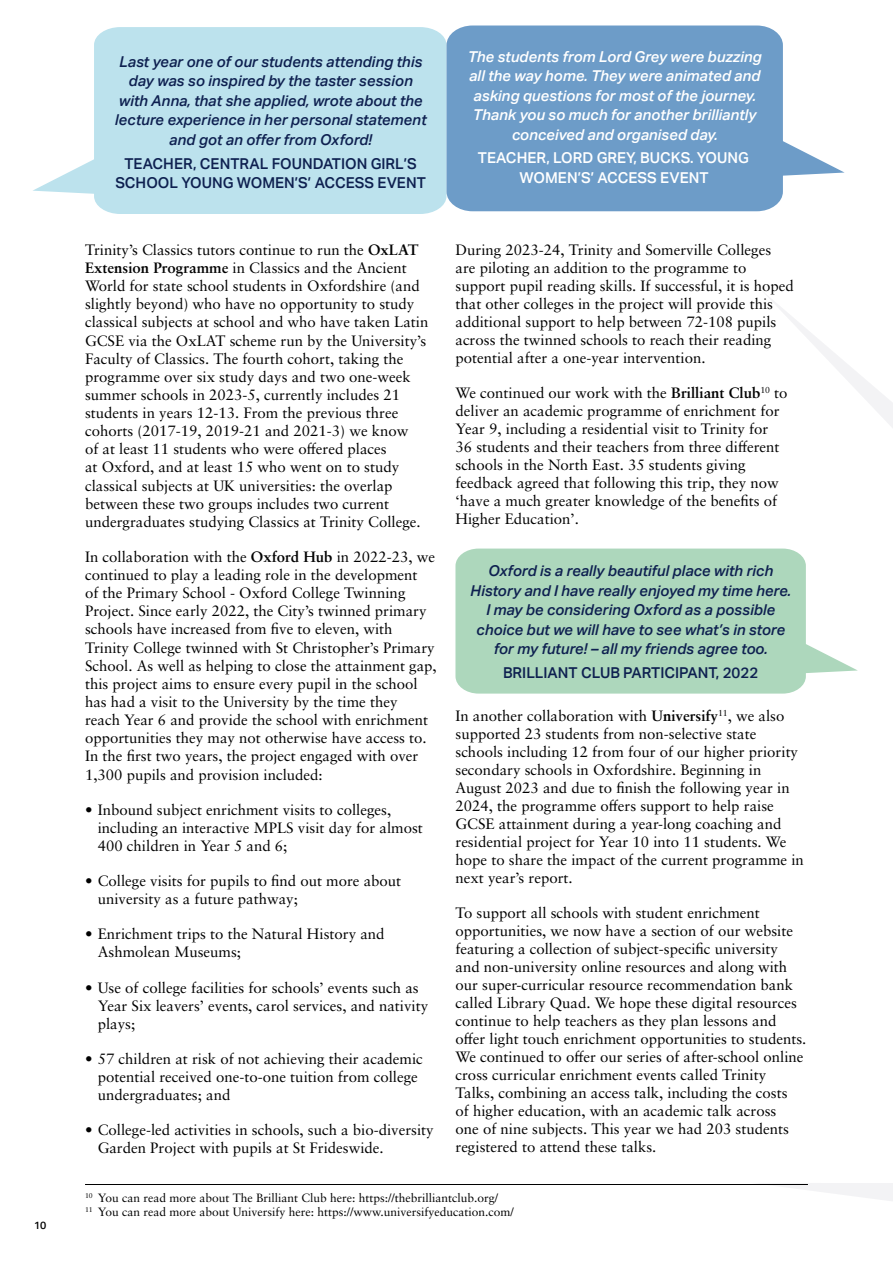
<style>
.page{position:relative;width:893px;height:1263px;background:#fff}
.page>*{position:absolute;margin:0;border:0;box-sizing:border-box;transform-origin:0 0}
.Body_copy{font:15px/18.1px "Sabon LT Pro";color:#000}
.t1{font:italic 500 15px/19.5px "Aktiv Grotesk";color:#0e2050;text-align:center}
.t2{font:italic 500 15px/19.5px "Aktiv Grotesk";color:#fff;text-align:center}
.t3{font:500 15px/19.5px "Aktiv Grotesk";color:#0e2050;text-align:center}
.t4{font:500 15px/19.5px "Aktiv Grotesk";color:#fff;text-align:center}
.Body_copy-2{font:12px "Sabon LT Pro";color:#000}
.t5{font:500 10.5px "Aktiv Grotesk";color:#000}
.s1{font-weight:700}
</style>
<div class="page">
<svg style="left:758px;top:296px;width:135px;height:253px"></svg>
<svg style="left:758px;top:1183px;width:135px;height:18px"></svg>
<div style="left:94px;top:27px;width:352px;height:187px;background:#bce2ed"></div>
<div style="left:446px;top:26px;width:337px;height:185px;background:#6d9cc8"></div>
<div style="left:455px;top:549px;width:351px;height:145px;background:#add7bc"></div>
<svg style="left:793px;top:637px;width:65px;height:37px"></svg>
<svg style="left:33px;top:158px;width:64px;height:36px"></svg>
<hr style="left:85px;top:1184px;width:723px;height:1px;background:#000">
<svg style="left:780px;top:140px;width:65px;height:36px"></svg>
<p class="t5" style="left:34px;top:1219px;width:14px">10</p>
<p class="t1" style="left:115px;top:52px;width:313px">Last year one of our students attending this day was so inspired by the taster session with Anna, that she applied, wrote about the lecture experience in her personal statement and got an offer from Oxford!</p>
<p class="t3" style="left:115px;top:154px;width:312px">TEACHER, CENTRAL FOUNDATION GIRL’S<br>SCHOOL YOUNG WOMEN’S’ ACCESS EVENT</p>
<p class="t2" style="left:468px;top:47px;width:296px">The students from Lord Grey were buzzing all the way home. They were animated and asking questions for most of the journey.<br>Thank you so much for another brilliantly conceived and organised day.</p>
<p class="t4" style="left:478px;top:148px;width:273px">TEACHER, LORD GREY, BUCKS. YOUNG<br>WOMEN’S’ ACCESS EVENT</p>
<p class="Body_copy" style="left:85px;top:240px;width:345px">Trinity’s Classics tutors continue to run the <span class="s1">OxLAT Extension Programme</span> in Classics and the Ancient World for state school students in Oxfordshire (and slightly beyond) who have no opportunity to study classical subjects at school and who have taken Latin GCSE via the OxLAT scheme run by the University’s Faculty of Classics. The fourth cohort, taking the programme over six study days and two one-week summer schools in 2023-5, currently includes 21 students in years 12-13. From the previous three cohorts (2017-19, 2019-21 and 2021-3) we know<br>of at least 11 students who were offered places<br>at Oxford, and at least 15 who went on to study classical subjects at UK universities: the overlap between these two groups includes two current undergraduates studying Classics at Trinity College.</p>
<p class="Body_copy" style="left:85px;top:547px;width:353px">In collaboration with the <span class="s1">Oxford Hub</span> in 2022-23, we continued to play a leading role in the development<br>of the Primary School - Oxford College Twinning Project. Since early 2022, the City’s twinned primary schools have increased from five to eleven, with Trinity College twinned with St Christopher’s Primary School. As well as helping to close the attainment gap, this project aims to ensure every pupil in the school has had a visit to the University by the time they<br>reach Year 6 and provide the school with enrichment opportunities they may not otherwise have access to.<br>In the first two years, the project engaged with over 1,300 pupils and provision included:</p>
<p class="Body_copy" style="left:98px;top:800px;width:327px;text-indent:-13px">• Inbound subject enrichment visits to colleges, including an interactive MPLS visit day for almost<br>400 children in Year 5 and 6;</p>
<p class="Body_copy" style="left:98px;top:871px;width:305px;text-indent:-13px">• College visits for pupils to find out more about university as a future pathway;</p>
<p class="Body_copy" style="left:98px;top:925px;width:288px;text-indent:-13px">• Enrichment trips to the Natural History and<br>Ashmolean Museums;</p>
<p class="Body_copy" style="left:98px;top:978px;width:332px;text-indent:-13px">• Use of college facilities for schools’ events such as<br>Year Six leavers’ events, carol services, and nativity plays;</p>
<p class="Body_copy" style="left:98px;top:1049px;width:327px;text-indent:-13px">• 57 children at risk of not achieving their academic potential received one-to-one tuition from college undergraduates; and</p>
<p class="Body_copy" style="left:98px;top:1121px;width:337px;text-indent:-13px">• College-led activities in schools, such a bio-diversity<br>Garden Project with pupils at St Frideswide.</p>
<p class="Body_copy" style="left:455px;top:240px;width:340px">During 2023-24, Trinity and Somerville Colleges are piloting an addition to the programme to support pupil reading skills. If successful, it is hoped that other colleges in the project will provide this additional support to help between 72-108 pupils across the twinned schools to reach their reading potential after a one-year intervention.</p>
<p class="Body_copy" style="left:455px;top:383px;width:334px">We continued our work with the <span class="s1">Brilliant Club</span><sup>10</sup> to deliver an academic programme of enrichment for Year 9, including a residential visit to Trinity for 36 students and their teachers from three different schools in the North East. 35 students giving feedback agreed that following this trip, they now ‘have a much greater knowledge of the benefits of Higher Education’.</p>
<p class="t1" style="left:470px;top:561px;width:322px">Oxford is a really beautiful place with rich History and I have really enjoyed my time here.<br>I may be considering Oxford as a possible choice but we will have to see what’s in store for my future! – all my friends agree too.</p>
<p class="t3" style="left:503px;top:663px;width:257px">BRILLIANT CLUB PARTICIPANT, 2022</p>
<p class="Body_copy" style="left:455px;top:706px;width:350px">In another collaboration with <span class="s1">Universify</span><sup>11</sup>, we also supported 23 students from non-selective state schools including 12 from four of our higher priority secondary schools in Oxfordshire. Beginning in August 2023 and due to finish the following year in 2024, the programme offers support to help raise GCSE attainment during a year-long coaching and residential project for Year 10 into 11 students. We hope to share the impact of the current programme in next year’s report.</p>
<p class="Body_copy" style="left:455px;top:903px;width:352px">To support all schools with student enrichment opportunities, we now have a section of our website featuring a collection of subject-specific university<br>and non-university online resources and along with our super-curricular resource recommendation bank called Library Quad. We hope these digital resources continue to help teachers as they plan lessons and offer light touch enrichment opportunities to students.<br>We continued to offer our series of after-school online cross curricular enrichment events called Trinity Talks, combining an access talk, including the costs<br>of higher education, with an academic talk across<br>one of nine subjects. This year we had 203 students registered to attend these talks.</p>
<p class="Body_copy-2" style="left:85px;top:1190px;width:415px"><sup>10</sup> You can read more about The Brilliant Club here: https://thebrilliantclub.org/</p>
<p class="Body_copy-2" style="left:85px;top:1204px;width:430px"><sup>11</sup> You can read more about Universify here: https://www.universifyeducation.com/</p>
</div>
